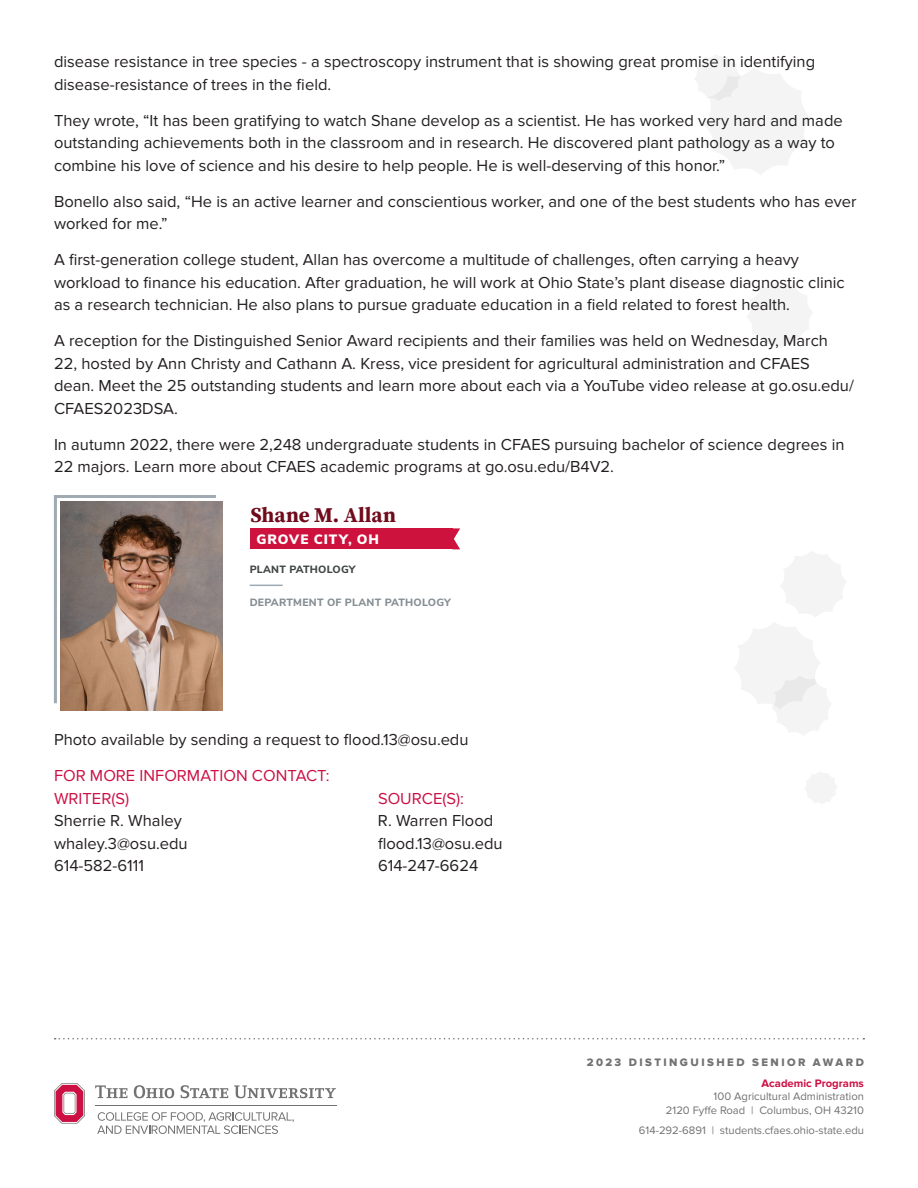
<style>
.page{position:relative;width:918px;height:1188px;background:#fff}
.page>*{position:absolute;margin:0;border:0;box-sizing:border-box;transform-origin:0 0}
.t1{font:700 21px "Buckeye Serif 2";color:#700b1c}
.Body_Copy{font:16.5px/22.5px "Proxima Nova";color:#231f20}
.Body_Copy-2{font:16.5px/22.5px "Proxima Nova";color:#cd1044}
.t2{font:900 13.5px "Buckeye Sans";letter-spacing:.07em;color:#fff}
.t3{font:11.25px/13.5px "Proxima Nova";color:#717271;text-align:right}
.t4{font:11.25px "Proxima Nova Extrabld";letter-spacing:.22em;color:#717271}
.t5{font:700 11.25px "Proxima Nova";color:#cd1044}
.t6{font:800 10.5px "Buckeye Sans";letter-spacing:.025em;color:#858d92}
.t7{font:800 10.5px "Buckeye Sans";letter-spacing:.025em;color:#3f4543}
</style>
<div class="page">
<svg style="left:55px;top:1038px;width:809px;height:2px"></svg>
<svg style="left:97px;top:1112px;width:197px;height:22px"></svg>
<svg style="left:54px;top:1083px;width:31px;height:41px"></svg>
<hr style="left:95px;top:1105px;width:242px;height:1px;background:#717271">
<svg style="left:95px;top:1085px;width:32px;height:13px"></svg>
<svg style="left:134px;top:1085px;width:40px;height:13px"></svg>
<svg style="left:181px;top:1085px;width:47px;height:13px"></svg>
<svg style="left:234px;top:1085px;width:102px;height:13px"></svg>
<svg style="left:747px;top:282px;width:65px;height:65px"></svg>
<svg style="left:695px;top:55px;width:115px;height:120px"></svg>
<svg style="left:805px;top:772px;width:31px;height:32px"></svg>
<svg style="left:735px;top:551px;width:111px;height:184px"></svg>
<hr style="left:250px;top:585px;width:33px;height:1px;background:#9faab2">
<img style="left:61px;top:502px;width:162px;height:209px">
<svg style="left:54px;top:495px;width:165px;height:211px;background:#9d8374"></svg>
<div style="left:250px;top:528px;width:203px;height:21px;background:#cd123d"></div>
<svg style="left:453px;top:528px;width:7px;height:21px"></svg>
<p class="Body_Copy" style="left:54px;top:51px;width:763px">disease resistance in tree species - a spectroscopy instrument that is showing great promise in identifying disease-resistance of trees in the field.</p>
<p class="Body_Copy" style="left:54px;top:109px;width:790px">They wrote, “It has been gratifying to watch Shane develop as a scientist. He has worked very hard and made outstanding achievements both in the classroom and in research. He discovered plant pathology as a way to combine his love of science and his desire to help people. He is well-deserving of this honor.”</p>
<p class="Body_Copy" style="left:54px;top:190px;width:804px">Bonello also said, “He is an active learner and conscientious worker, and one of the best students who has ever worked for me.”</p>
<p class="Body_Copy" style="left:54px;top:249px;width:792px">A first-generation college student, Allan has overcome a multitude of challenges, often carrying a heavy workload to finance his education. After graduation, he will work at Ohio State’s plant disease diagnostic clinic as a research technician. He also plans to pursue graduate education in a field related to forest health.</p>
<p class="Body_Copy" style="left:54px;top:330px;width:801px">A reception for the Distinguished Senior Award recipients and their families was held on Wednesday, March 22, hosted by Ann Christy and Cathann A. Kress, vice president for agricultural administration and CFAES dean. Meet the 25 outstanding students and learn more about each via a YouTube video release at go.osu.edu/ CFAES2023DSA.</p>
<p class="Body_Copy" style="left:54px;top:433px;width:792px">In autumn 2022, there were 2,248 undergraduate students in CFAES pursuing bachelor of science degrees in<br>22 majors. Learn more about CFAES academic programs at go.osu.edu/B4V2.</p>
<p class="t1" style="left:250px;top:503px;width:147px">Shane M. Allan</p>
<p class="t2" style="left:256px;top:529px;width:124px">GROVE CITY, OH</p>
<p class="t7" style="left:250px;top:561px;width:107px">PLANT PATHOLOGY</p>
<p class="t6" style="left:250px;top:595px;width:203px">DEPARTMENT OF PLANT PATHOLOGY</p>
<p class="Body_Copy" style="left:54px;top:729px;width:416px">Photo available by sending a request to flood.13@osu.edu</p>
<p class="Body_Copy-2" style="left:54px;top:765px;width:277px">FOR MORE INFORMATION CONTACT:<br>WRITER(S)</p>
<p class="Body_Copy-2" style="left:378px;top:787px;width:88px">SOURCE(S):</p>
<p class="Body_Copy" style="left:54px;top:810px;width:129px">Sherrie R. Whaley</p>
<p class="Body_Copy" style="left:378px;top:810px;width:117px">R. Warren Flood</p>
<p class="Body_Copy" style="left:54px;top:832px;width:135px">whaley.3@osu.edu</p>
<p class="Body_Copy" style="left:378px;top:832px;width:126px">flood.13@osu.edu</p>
<p class="Body_Copy" style="left:54px;top:855px;width:92px">614-582-6111</p>
<p class="Body_Copy" style="left:378px;top:855px;width:102px">614-247-6624</p>
<p class="t4" style="left:587px;top:1056px;width:279px">2023 DISTINGUISHED SENIOR AWARD</p>
<p class="t5" style="left:762px;top:1077px;width:104px">Academic Programs</p>
<p class="t3" style="left:666px;top:1090px;width:200px">100 Agricultural Administration<br>2120 Fyffe Road | Columbus, OH 43210</p>
<p class="t3" style="left:639px;top:1124px;width:227px">614-292-6891 | students.cfaes.ohio-state.edu</p>
</div>
